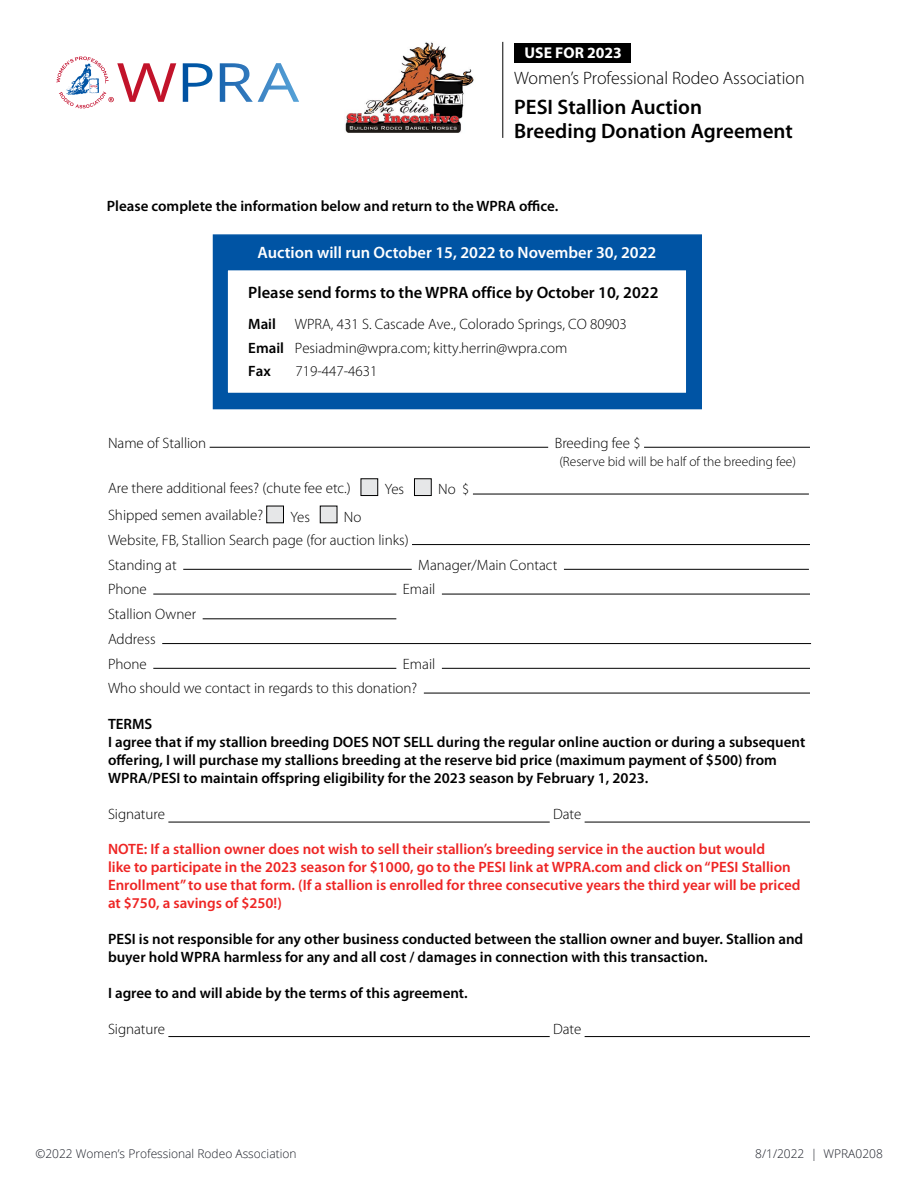
<style>
.page{position:relative;width:918px;height:1188px;background:#fff}
.page>*{position:absolute;margin:0;border:0;box-sizing:border-box;transform-origin:0 0}
.t1{font:600 21px/24px "Myriad Pro";color:#000}
.t2{font:300 18px "Myriad Pro";color:#000}
.t3{font:600 16.5px "Myriad Pro";color:#000}
.t4{font:600 16.5px "Myriad Pro";color:#fff}
.t5{font:700 15.6px "Myriad Pro";color:#fff}
.t6{font:600 15px/18px "Myriad Pro";color:#000}
.t7{font:300 15px/23.2px "Myriad Pro";color:#000}
.t8{font:600 15px/18px "Myriad Pro";color:#ee2524}
.t9{font:300 13.5px "Myriad Pro";color:#000}
.t10{font:300 12px "Open Sans";color:#1c1f28}
.s1{font-weight:600}
</style>
<div class="page">
<div style="left:213px;top:234px;width:489px;height:175px;background:#0054a4;border:2px solid #0054a4"></div>
<div style="left:226px;top:269px;width:462px;height:125px;background:#fff;border:2px solid #0054a4"></div>
<hr style="left:210px;top:447px;width:338px;height:1px;background:#000">
<hr style="left:644px;top:447px;width:166px;height:1px;background:#000">
<div style="left:361px;top:479px;width:17px;height:17px;background:#e6e7e8"></div>
<div style="left:361px;top:478px;width:17px;height:18px;border:1px solid #000"></div>
<div style="left:414px;top:479px;width:17px;height:17px;background:#e6e7e8"></div>
<div style="left:414px;top:478px;width:18px;height:18px;border:1px solid #000"></div>
<hr style="left:473px;top:494px;width:336px;height:1px;background:#000">
<div style="left:267px;top:506px;width:16px;height:17px;background:#e6e7e8"></div>
<div style="left:266px;top:506px;width:18px;height:17px;border:1px solid #000"></div>
<div style="left:320px;top:506px;width:17px;height:17px;background:#e6e7e8"></div>
<hr style="left:412px;top:544px;width:398px;height:1px;background:#000">
<hr style="left:183px;top:569px;width:229px;height:1px;background:#000">
<hr style="left:564px;top:569px;width:245px;height:1px;background:#000">
<hr style="left:153px;top:594px;width:243px;height:1px;background:#000">
<hr style="left:442px;top:594px;width:368px;height:1px;background:#000">
<hr style="left:203px;top:618px;width:193px;height:1px;background:#000">
<hr style="left:162px;top:643px;width:649px;height:1px;background:#000">
<hr style="left:153px;top:668px;width:243px;height:1px;background:#000">
<hr style="left:442px;top:668px;width:368px;height:1px;background:#000">
<hr style="left:424px;top:693px;width:386px;height:1px;background:#000">
<hr style="left:168px;top:822px;width:382px;height:1px;background:#000">
<hr style="left:585px;top:822px;width:225px;height:1px;background:#000">
<hr style="left:168px;top:1036px;width:382px;height:1px;background:#000">
<hr style="left:585px;top:1036px;width:225px;height:1px;background:#000">
<img style="left:345px;top:42px;width:129px;height:91px">
<div style="left:514px;top:43px;width:116px;height:19px;background:#000"></div>
<hr style="left:502px;top:42px;width:1px;height:96px;background:#000">
<svg style="left:183px;top:63px;width:29px;height:39px"></svg>
<svg style="left:220px;top:63px;width:79px;height:39px"></svg>
<svg style="left:56px;top:57px;width:120px;height:51px"></svg>
<p class="t5" style="left:525px;top:43px;width:99px">USE FOR 2023</p>
<p class="t2" style="left:514px;top:68px;width:292px">Women’s Professional Rodeo Association</p>
<h1 class="t1" style="left:514px;top:95px;width:280px">PESI Stallion Auction<br>Breeding Donation Agreement</h1>
<p class="t6" style="left:107px;top:196px;width:453px">Please complete the information below and return to the WPRA office.</p>
<p class="t4" style="left:258px;top:242px;width:400px">Auction will run October 15, 2022 to November 30, 2022</p>
<p class="t3" style="left:248px;top:282px;width:412px">Please send forms to the WPRA office by October 10, 2022</p>
<p class="t7" style="left:248px;top:313px;width:380px"><span class="s1">Mail</span> WPRA, 431 S. Cascade Ave., Colorado Springs, CO 80903<br><span class="s1">Email</span> Pesiadmin@wpra.com; kitty.herrin@wpra.com<br><span class="s1">Fax</span></p>
<p class="t7" style="left:295px;top:359px;width:84px">719-447-4631</p>
<p class="t7" style="left:108px;top:431px;width:100px">Name of Stallion</p>
<p class="t7" style="left:555px;top:431px;width:88px">Breeding fee $</p>
<p class="t9" style="left:559px;top:454px;width:238px">(Reserve bid will be half of the breeding fee)</p>
<p class="t7" style="left:108px;top:477px;width:244px">Are there additional fees? (chute fee etc.)</p>
<p class="t7" style="left:385px;top:478px;width:21px">Yes</p>
<p class="t7" style="left:438px;top:478px;width:33px">No $</p>
<p class="t7" style="left:108px;top:504px;width:157px">Shipped semen available?</p>
<p class="t7" style="left:290px;top:505px;width:21px">Yes</p>
<p class="t7" style="left:108px;top:505px;width:302px;text-indent:236px">No<br>Website, FB, Stallion Search page (for auction links)</p>
<p class="t7" style="left:108px;top:553px;width:70px">Standing at</p>
<p class="t7" style="left:418px;top:553px;width:141px">Manager/Main Contact</p>
<p class="t7" style="left:108px;top:578px;width:40px">Phone</p>
<p class="t7" style="left:403px;top:578px;width:34px">Email</p>
<p class="t7" style="left:108px;top:602px;width:90px;line-height:24.8px">Stallion Owner<br>Address<br>Phone</p>
<p class="t7" style="left:108px;top:652px;width:329px;line-height:24.8px;text-indent:295px">Email<br>Who should we contact in regards to this donation?</p>
<p class="t6" style="left:108px;top:715px;width:699px">TERMS<br>I agree that if my stallion breeding DOES NOT SELL during the regular online auction or during a subsequent offering, I will purchase my stallions breeding at the reserve bid price (maximum payment of $500) from WPRA/PESI to maintain offspring eligibility for the 2023 season by February 1, 2023.</p>
<p class="t7" style="left:108px;top:803px;width:59px">Signature</p>
<p class="t7" style="left:553px;top:803px;width:30px">Date</p>
<p class="t8" style="left:108px;top:840px;width:694px">NOTE: If a stallion owner does not wish to sell their stallion’s breeding service in the auction but would<br>like to participate in the 2023 season for $1000, go to the PESI link at WPRA.com and click on “PESI Stallion Enrollment” to use that form. (If a stallion is enrolled for three consecutive years the third year will be priced at $750, a savings of $250!)</p>
<p class="t6" style="left:108px;top:930px;width:697px">PESI is not responsible for any other business conducted between the stallion owner and buyer. Stallion and buyer hold WPRA harmless for any and all cost / damages in connection with this transaction.</p>
<p class="t6" style="left:108px;top:984px;width:361px">I agree to and will abide by the terms of this agreement.</p>
<p class="t7" style="left:108px;top:1018px;width:59px">Signature</p>
<p class="t7" style="left:553px;top:1018px;width:30px">Date</p>
<p class="t10" style="left:35px;top:1145px;width:263px">©2022 Women’s Professional Rodeo Association</p>
<p class="t10" style="left:755px;top:1145px;width:129px">8/1/2022 | WPRA0208</p>
</div>
